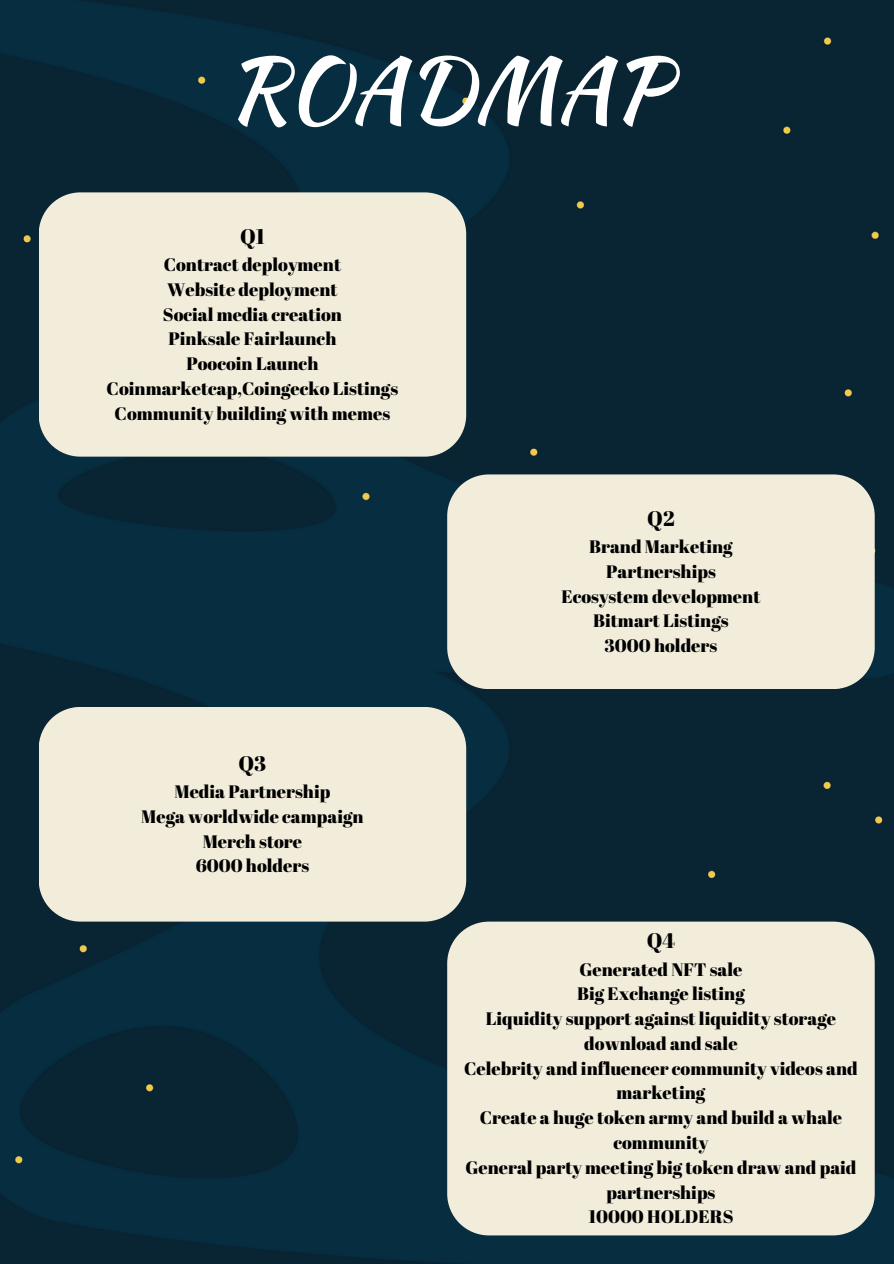
<style>
.page{position:relative;width:894px;height:1264px;background:#fff}
.page>*{position:absolute;margin:0;border:0;box-sizing:border-box;transform-origin:0 0}
.t1{font:87px "Kaushan Script";color:#fff}
.t2{font:21px "Abril Fatface";color:#000}
.t3{font:18px/24.8px "Abril Fatface";color:#000;text-align:center}
</style>
<div class="page">
<img style="left:0;top:0;width:893px;height:1263px">
<div style="left:39px;top:192px;width:427px;height:264px;background:#f2eddb"></div>
<div style="left:447px;top:474px;width:427px;height:215px;background:#f2eddb"></div>
<div style="left:39px;top:707px;width:427px;height:214px;background:#f2eddb"></div>
<div style="left:447px;top:921px;width:427px;height:314px;background:#f2eddb"></div>
<p class="t1" style="left:227px;top:25px;width:442px">ROADMAP</p>
<p class="t2" style="left:240px;top:222px;width:26px">Q1</p>
<p class="t3" style="left:164px;top:252px;width:179px">Contract deployment</p>
<p class="t3" style="left:167px;top:276px;width:172px">Website deployment</p>
<p class="t3" style="left:163px;top:301px;width:181px">Social media creation</p>
<p class="t3" style="left:168px;top:326px;width:169px">Pinksale Fairlaunch</p>
<p class="t3" style="left:186px;top:351px;width:133px">Poocoin Launch</p>
<p class="t3" style="left:107px;top:376px;width:293px">Coinmarketcap,Coingecko Listings</p>
<p class="t3" style="left:115px;top:400px;width:277px">Community building with memes</p>
<p class="t2" style="left:238px;top:748px;width:29px">Q3</p>
<p class="t3" style="left:174px;top:778px;width:157px">Media Partnership</p>
<p class="t3" style="left:141px;top:803px;width:224px">Mega worldwide campaign</p>
<p class="t3" style="left:203px;top:828px;width:101px">Merch store</p>
<p class="t3" style="left:196px;top:853px;width:115px">6000 holders</p>
<p class="t2" style="left:647px;top:504px;width:29px">Q2</p>
<p class="t3" style="left:589px;top:534px;width:145px">Brand Marketing</p>
<p class="t3" style="left:606px;top:558px;width:111px">Partnerships</p>
<p class="t3" style="left:561px;top:583px;width:200px">Ecosystem development</p>
<p class="t3" style="left:593px;top:608px;width:137px">Bitmart Listings</p>
<p class="t3" style="left:604px;top:633px;width:114px">3000 holders</p>
<p class="t2" style="left:646px;top:926px;width:30px">Q4</p>
<p class="t3" style="left:579px;top:956px;width:164px">Generated NFT sale</p>
<p class="t3" style="left:577px;top:981px;width:169px">Big Exchange listing</p>
<p class="t3" style="left:485px;top:1005px;width:352px">Liquidity support against liquidity storage download and sale</p>
<p class="t3" style="left:464px;top:1055px;width:395px">Celebrity and influencer community videos and marketing</p>
<p class="t3" style="left:479px;top:1104px;width:364px">Create a huge token army and build a whale community</p>
<p class="t3" style="left:465px;top:1154px;width:392px">General party meeting big token draw and paid partnerships</p>
<p class="t3" style="left:588px;top:1203px;width:147px">10000 HOLDERS</p>
</div>
